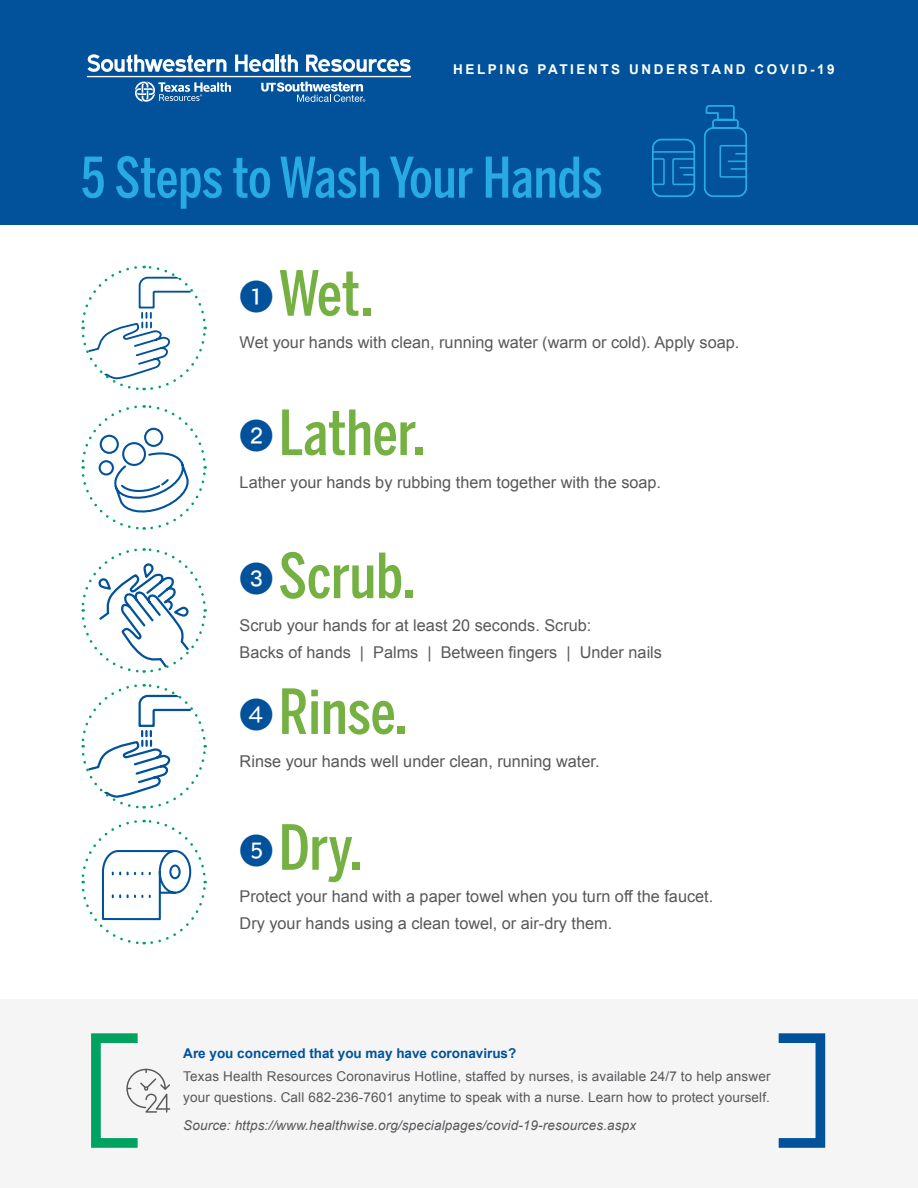
<style>
.page{position:relative;width:918px;height:1188px;background:#fff}
.page>*{position:absolute;margin:0;border:0;box-sizing:border-box;transform-origin:0 0}
.t1{font:500 61.65px "Benton Sans Comp";color:#75b042}
.t2{font:500 55.5px "Benton Sans Comp";color:#27abe2}
.t3{font:16.2px/27.2px "Arial";color:#57585a}
.t4{font:13.5px/21px "Arial";letter-spacing:.01em;color:#57585a}
.t5{font:italic 13.5px "Arial";letter-spacing:.01em;color:#57585a}
.t6{font:700 13.5px "Arial";color:#01529a}
.t7{font:700 13.5px "Arial";letter-spacing:.19em;color:#fff}
.s1{font-family:"Numerics P04";font-weight:400;font-size:33.9px;color:#01529a}
</style>
<div class="page">
<div style="left:0;top:0;width:918px;height:225px;background:#01529a"></div>
<svg style="left:87px;top:54px;width:139px;height:18px"></svg>
<svg style="left:235px;top:55px;width:39px;height:17px"></svg>
<hr style="left:276px;top:55px;width:3px;height:17px;background:#fff">
<svg style="left:280px;top:55px;width:18px;height:17px"></svg>
<svg style="left:306px;top:55px;width:105px;height:17px"></svg>
<div style="left:87px;top:76px;width:324px;height:1px;border:1px solid #fff"></div>
<svg style="left:261px;top:82px;width:104px;height:20px"></svg>
<svg style="left:135px;top:81px;width:96px;height:21px"></svg>
<div style="left:0;top:999px;width:918px;height:189px;background:#f5f5f6"></div>
<div style="left:91px;top:1033px;width:51px;height:115px;border:10px solid #00a261"></div>
<div style="left:774px;top:1033px;width:51px;height:115px;border:10px solid #01529a"></div>
<svg style="left:126px;top:1069px;width:44px;height:44px"></svg>
<svg style="left:652px;top:105px;width:95px;height:92px"></svg>
<svg style="left:81px;top:265px;width:126px;height:126px"></svg>
<svg style="left:81px;top:405px;width:126px;height:125px"></svg>
<svg style="left:81px;top:548px;width:126px;height:125px"></svg>
<svg style="left:81px;top:684px;width:126px;height:125px"></svg>
<svg style="left:81px;top:819px;width:126px;height:126px"></svg>
<p class="t7" style="left:453px;top:61px;width:383px">HELPING PATIENTS UNDERSTAND COVID-19</p>
<h2 class="t2" style="left:81px;top:145px;width:523px">5 Steps to Wash Your Hands</h2>
<h1 class="t1" style="left:240px;top:257px;width:135px"><span class="s1">1</span> Wet.</h1>
<p class="t3" style="left:240px;top:329px;width:501px">Wet your hands with clean, running water (warm or cold). Apply soap.</p>
<h1 class="t1" style="left:240px;top:397px;width:188px"><span class="s1">2</span> Lather.</h1>
<p class="t3" style="left:240px;top:468px;width:423px">Lather your hands by rubbing them together with the soap.</p>
<h1 class="t1" style="left:240px;top:540px;width:177px"><span class="s1">3</span> Scrub.</h1>
<p class="t3" style="left:240px;top:611px;width:424px">Scrub your hands for at least 20 seconds. Scrub:<br>Backs of hands | Palms | Between fingers | Under nails</p>
<h1 class="t1" style="left:240px;top:676px;width:170px"><span class="s1">4</span> Rinse.</h1>
<p class="t3" style="left:240px;top:747px;width:361px">Rinse your hands well under clean, running water.</p>
<h1 class="t1" style="left:240px;top:812px;width:125px"><span class="s1">5</span>Dry.</h1>
<p class="t3" style="left:240px;top:883px;width:475px">Protect your hand with a paper towel when you turn off the faucet.<br>Dry your hands using a clean towel, or air-dry them.</p>
<p class="t6" style="left:183px;top:1044px;width:335px">Are you concerned that you may have coronavirus?</p>
<p class="t4" style="left:183px;top:1066px;width:589px">Texas Health Resources Coronavirus Hotline, staffed by nurses, is available 24/7 to help answer your questions. Call 682-236-7601 anytime to speak with a nurse. Learn how to protect yourself.</p>
<p class="t5" style="left:183px;top:1117px;width:454px">Source: https://www.healthwise.org/specialpages/covid-19-resources.aspx</p>
</div>
